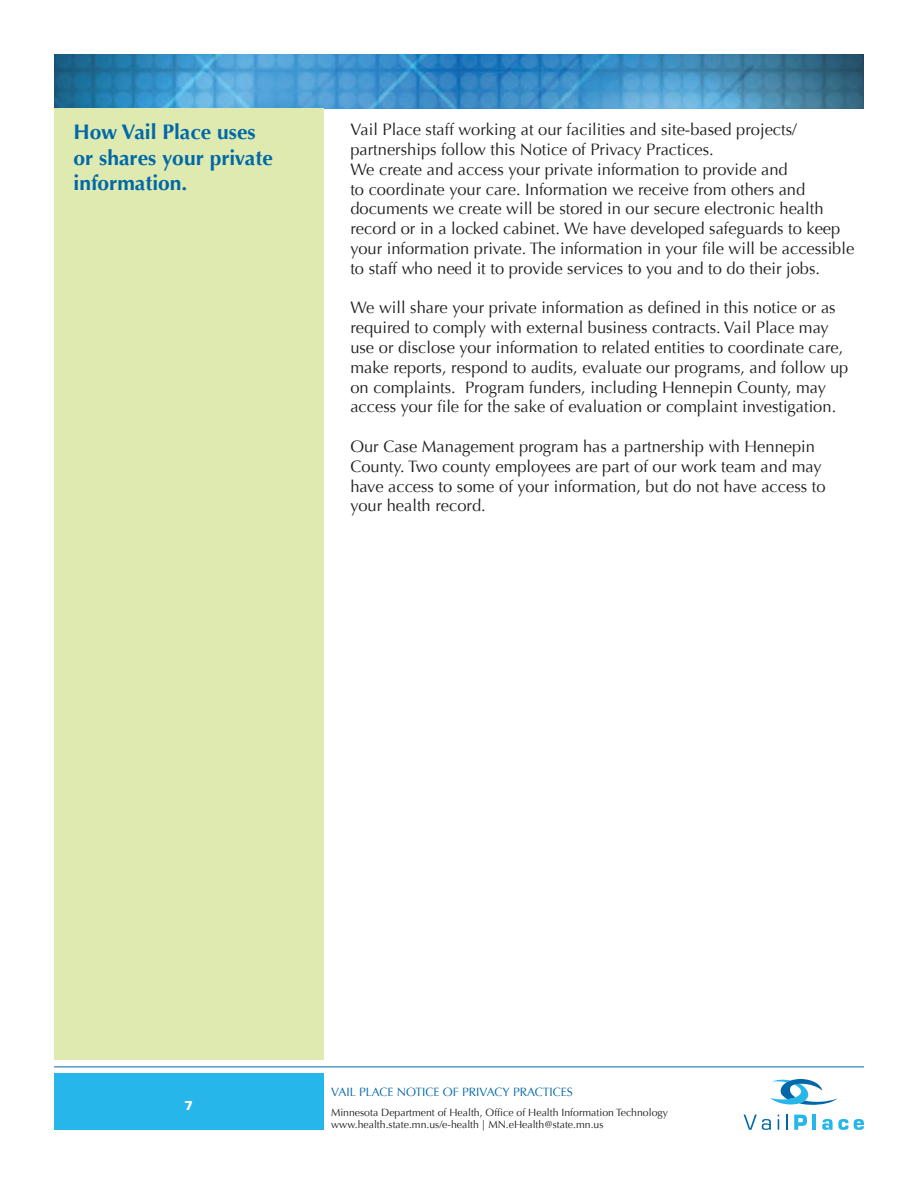
<style>
.page{position:relative;width:918px;height:1188px;background:#fff}
.page>*{position:absolute;margin:0;border:0;box-sizing:border-box;transform-origin:0 0}
.t1{font:700 21px/25.2px "Optima";color:#0068a9}
.t2{font:16.5px/19.8px "Optima";color:#231f20}
.t3{font:12px "Optima";color:#0068a9}
.t4{font:700 12px "Eurostile";color:#fff}
.t5{font:10.5px/12.6px "Optima";color:#231f20}
</style>
<div class="page">
<img style="left:54px;top:54px;width:810px;height:55px">
<div style="left:54px;top:109px;width:270px;height:951px;background:#deeaaf"></div>
<hr style="left:54px;top:1067px;width:810px;height:1px;background:#0068a9">
<div style="left:54px;top:1074px;width:270px;height:56px;background:#26b6ea"></div>
<svg style="left:744px;top:1115px;width:27px;height:15px"></svg>
<svg style="left:778px;top:1115px;width:1px;height:15px"></svg>
<svg style="left:786px;top:1115px;width:2px;height:15px"></svg>
<svg style="left:794px;top:1115px;width:13px;height:15px"></svg>
<hr style="left:813px;top:1115px;width:3px;height:15px;background:#26b6ea">
<svg style="left:822px;top:1119px;width:42px;height:11px"></svg>
<svg style="left:770px;top:1079px;width:68px;height:26px"></svg>
<p class="t1" style="left:73px;top:120px;width:201px">How Vail Place uses or shares your private information.</p>
<p class="t2" style="left:350px;top:120px;width:505px">Vail Place staff working at our facilities and site-based projects/ partnerships follow this Notice of Privacy Practices.<br>We create and access your private information to provide and<br>to coordinate your care. Information we receive from others and documents we create will be stored in our secure electronic health record or in a locked cabinet. We have developed safeguards to keep your information private. The information in your file will be accessible to staff who need it to provide services to you and to do their jobs.</p>
<p class="t2" style="left:350px;top:298px;width:500px">We will share your private information as defined in this notice or as required to comply with external business contracts. Vail Place may use or disclose your information to related entities to coordinate care, make reports, respond to audits, evaluate our programs, and follow up on complaints. Program funders, including Hennepin County, may access your file for the sake of evaluation or complaint investigation.</p>
<p class="t2" style="left:350px;top:437px;width:477px">Our Case Management program has a partnership with Hennepin County. Two county employees are part of our work team and may have access to some of your information, but do not have access to your health record.</p>
<p class="t4" style="left:185px;top:1099px;width:10px">7</p>
<p class="t3" style="left:331px;top:1085px;width:243px">VAIL PLACE NOTICE OF PRIVACY PRACTICES</p>
<p class="t5" style="left:331px;top:1106px;width:339px">Minnesota Department of Health, Office of Health Information Technology www.health.state.mn.us/e-health | MN.eHealth@state.mn.us</p>
</div>
